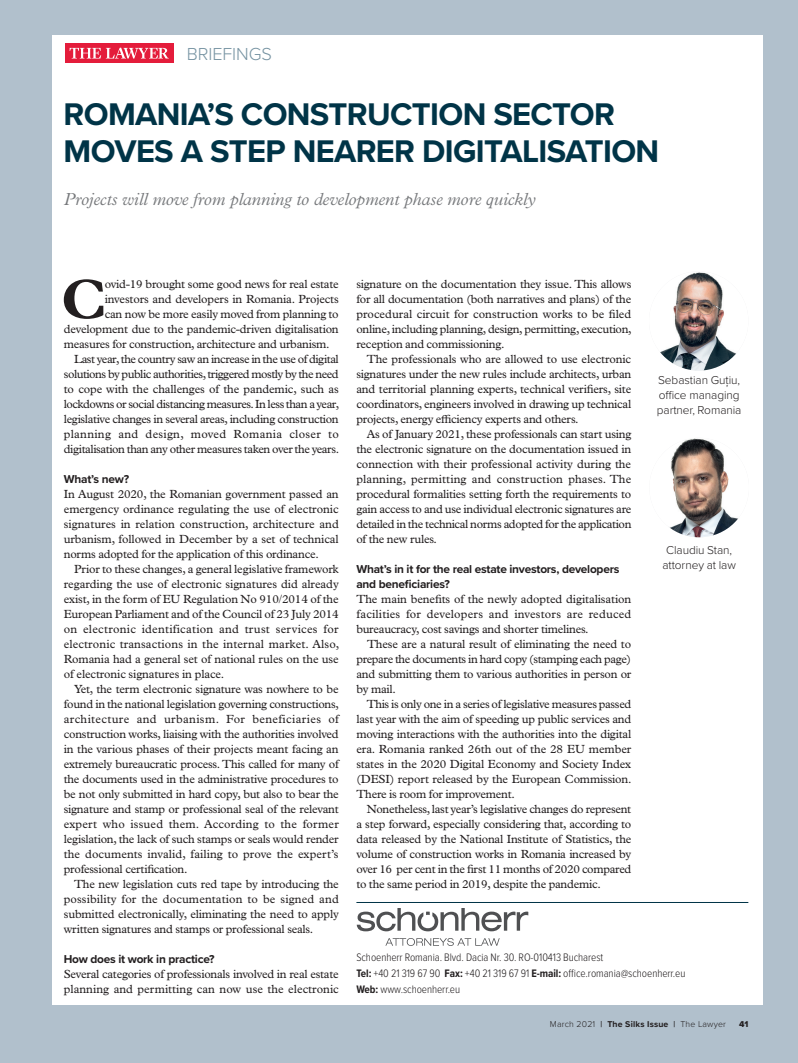
<style>
.page{position:relative;width:798px;height:1063px;background:#fff}
.page>*{position:absolute;margin:0;border:0;box-sizing:border-box;transform-origin:0 0}
.t1{font:700 55.88px "Plantin MT Pro";color:#231f20}
.t2{font:700 32.5px/37.5px "Proxima Nova";letter-spacing:-.02em;color:#003447}
.t3{font:300 18px "Proxima Nova";letter-spacing:-.005em;color:#7693a2}
.t4{font:italic 300 17.5px "Plantin MT Pro";letter-spacing:-.005em;color:#76787b}
.t5{font:11.88px/15px "Plantin MT Pro";letter-spacing:-.02em;color:#231f20;text-align:justify}
.t6{font:11.88px "Plantin MT Pro";letter-spacing:-.04em;color:#231f20}
.t7{font:700 11.88px/15px "Proxima Nova";letter-spacing:-.02em;color:#231f20}
.t8{font:300 11.88px/15px "Proxima Nova";letter-spacing:-.005em;color:#231f20}
.t9{font:11.88px "Plantin MT Pro";letter-spacing:.025em;color:#231f20}
.t10{font:300 11.25px/16.2px "Proxima Nova Cond";letter-spacing:-.005em;color:#231f20}
.t11{font:300 8.75px "Proxima Nova";letter-spacing:.02em;color:#231f20}
.t12{font:8.75px "Proxima Nova Extrabld";color:#231f20}
.s1{font-weight:700}
.s2{font-weight:600}
</style>
<div class="page">
<div style="left:0;top:0;width:797px;height:1063px;background:#b1c0cc"></div>
<div style="left:52px;top:35px;width:710px;height:970px;background:#fff"></div>
<div style="left:65px;top:44px;width:108px;height:19px;background:#e41c3b"></div>
<svg style="left:70px;top:48px;width:99px;height:11px"></svg>
<img style="left:648px;top:271px;width:100px;height:100px;border-radius:50px">
<img style="left:649px;top:438px;width:99px;height:99px;border-radius:50px">
<hr style="left:356px;top:902px;width:392px;height:1px;background:#003447">
<svg style="left:356px;top:909px;width:172px;height:22px"></svg>
<svg style="left:385px;top:938px;width:114px;height:8px"></svg>
<h3 class="t3" style="left:187px;top:41px;width:87px">BRIEFINGS</h3>
<h2 class="t2" style="left:64px;top:95px;width:597px">ROMANIA’S CONSTRUCTION SECTOR<br>MOVES A STEP NEARER DIGITALISATION</h2>
<h3 class="t4" style="left:64px;top:189px;width:473px">Projects will move from planning to development phase more quickly</h3>
<h1 class="t1" style="left:61px;top:266px;width:46px">C</h1>
<p class="t5" style="left:105px;top:277px;width:235px">ovid-19 brought some good news for real estate</p>
<p class="t5" style="left:105px;top:292px;width:235px">investors and developers in Romania. Projects</p>
<p class="t5" style="left:105px;top:307px;width:235px">can now be more easily moved from planning to</p>
<p class="t5" style="left:64px;top:322px;width:276px">development due to the pandemic-driven digitalisation</p>
<p class="t5" style="left:64px;top:337px;width:267px">measures for construction, architecture and urbanism.</p>
<p class="t5" style="left:74px;top:352px;width:266px">Last year, the country saw an increase in the use of digital</p>
<p class="t6" style="left:64px;top:367px;width:276px">solutions by public authorities, triggered mostly by the need</p>
<p class="t5" style="left:64px;top:382px;width:276px">to cope with the challenges of the pandemic, such as</p>
<p class="t6" style="left:64px;top:397px;width:277px">lockdowns or social distancing measures. In less than a year,</p>
<p class="t5" style="left:64px;top:412px;width:276px">legislative changes in several areas, including construction</p>
<p class="t9" style="left:64px;top:427px;width:276px">planning and design, moved Romania closer to</p>
<p class="t5" style="left:64px;top:442px;width:277px">digitalisation than any other measures taken over the years.</p>
<p class="t7" style="left:64px;top:471px;width:67px">What’s new?</p>
<p class="t5" style="left:64px;top:487px;width:276px">In August 2020, the Romanian government passed an emergency ordinance regulating the use of electronic signatures in relation construction, architecture and urbanism, followed in December by a set of technical norms adopted for the application of this ordinance.</p>
<p class="t5" style="left:64px;top:562px;width:277px;text-indent:10px">Prior to these changes, a general legislative framework regarding the use of electronic signatures did already exist, in the form of EU Regulation No 910/2014 of the European Parliament and of the Council of 23 July 2014 on electronic identification and trust services for electronic transactions in the internal market. Also, Romania had a general set of national rules on the use of electronic signatures in place.</p>
<p class="t5" style="left:64px;top:682px;width:276px;text-indent:10px">Yet, the term electronic signature was nowhere to be found in the national legislation governing constructions, architecture and urbanism. For beneficiaries of construction works, liaising with the authorities involved in the various phases of their projects meant facing an extremely bureaucratic process. This called for many of the documents used in the administrative procedures to be not only submitted in hard copy, but also to bear the signature and stamp or professional seal of the relevant expert who issued them. According to the former legislation, the lack of such stamps or seals would render the documents invalid, failing to prove the expert’s professional certification.</p>
<p class="t5" style="left:64px;top:877px;width:276px;text-indent:10px">The new legislation cuts red tape by introducing the possibility for the documentation to be signed and submitted electronically, eliminating the need to apply written signatures and stamps or professional seals.</p>
<p class="t7" style="left:64px;top:951px;width:152px">How does it work in practice?</p>
<p class="t5" style="left:64px;top:967px;width:276px">Several categories of professionals involved in real estate planning and permitting can now use the electronic</p>
<p class="t5" style="left:356px;top:277px;width:277px">signature on the documentation they issue. This allows for all documentation (both narratives and plans) of the procedural circuit for construction works to be filed online, including planning, design, permitting, execution, reception and commissioning.</p>
<p class="t5" style="left:356px;top:352px;width:276px;text-indent:10px">The professionals who are allowed to use electronic signatures under the new rules include architects, urban and territorial planning experts, technical verifiers, site coordinators, engineers involved in drawing up technical projects, energy efficiency experts and others.</p>
<p class="t5" style="left:356px;top:427px;width:276px;text-indent:10px">As of January 2021, these professionals can start using the electronic signature on the documentation issued in connection with their professional activity during the planning, permitting and construction phases. The procedural formalities setting forth the requirements to gain access to and use individual electronic signatures are detailed in the technical norms adopted for the application of the new rules.</p>
<p class="t7" style="left:356px;top:561px;width:264px">What’s in it for the real estate investors, developers and beneficiaries?</p>
<p class="t5" style="left:356px;top:592px;width:276px">The main benefits of the newly adopted digitalisation facilities for developers and investors are reduced bureaucracy, cost savings and shorter timelines.</p>
<p class="t5" style="left:356px;top:637px;width:276px;text-indent:11px">These are a natural result of eliminating the need to prepare the documents in hard copy (stamping each page) and submitting them to various authorities in person or by mail.</p>
<p class="t5" style="left:356px;top:697px;width:276px;text-indent:10px">This is only one in a series of legislative measures passed last year with the aim of speeding up public services and moving interactions with the authorities into the digital era. Romania ranked 26th out of the 28 EU member states in the 2020 Digital Economy and Society Index (DESI) report released by the European Commission.<br>There is room for improvement.</p>
<p class="t5" style="left:356px;top:802px;width:276px;text-indent:10px">Nonetheless, last year’s legislative changes do represent a step forward, especially considering that, according to data released by the National Institute of Statistics, the volume of construction works in Romania increased by over 16 per cent in the first 11 months of 2020 compared to the same period in 2019, despite the pandemic.</p>
<p class="t8" style="left:656px;top:372px;width:86px">Sebastian Guțiu, office managing partner, Romania</p>
<p class="t8" style="left:662px;top:542px;width:75px;text-align:center">Claudiu Stan, attorney at law</p>
<p class="t10" style="left:356px;top:948px;width:330px">Schoenherr Romania. Blvd. Dacia Nr. 30. RO-010413 Bucharest<br><span class="s1">Tel:</span> +40 21 319 67 90 <span class="s1">Fax:</span> +40 21 319 67 91 <span class="s1">E-mail:</span> office.romania@schoenherr.eu<br><span class="s1">Web:</span> www.schoenherr.eu</p>
<p class="t11" style="left:549px;top:1017px;width:177px">March 2021 <span class="s2">|</span> <span class="s1">The Silks Issue</span> <span class="s2">|</span> The Lawyer</p>
<p class="t12" style="left:738px;top:1017px;width:11px">41</p>
</div>
